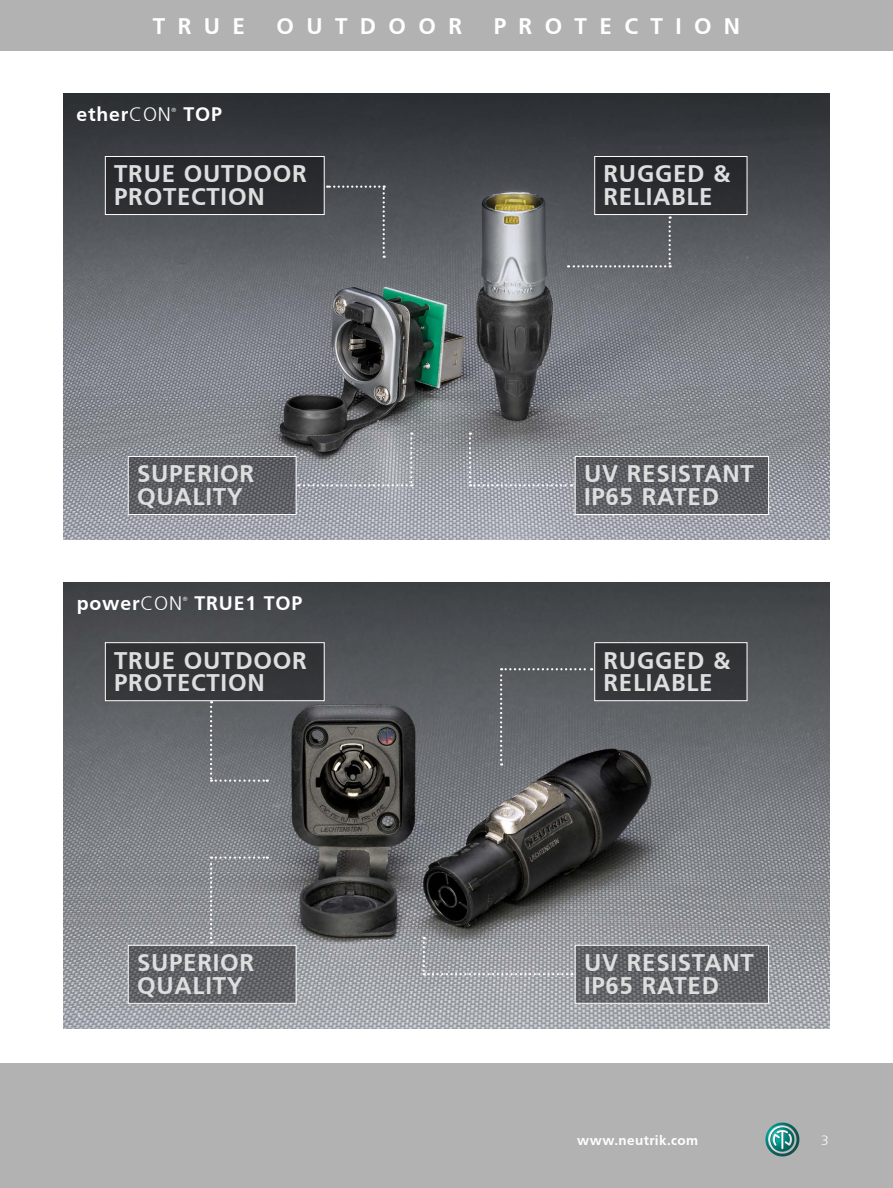
<style>
.page{position:relative;width:893px;height:1188px;background:#fff}
.page>*{position:absolute;margin:0;border:0;box-sizing:border-box;transform-origin:0 0}
.t1{font:700 24px/22.5px "Frutiger";letter-spacing:.03em;color:#dedede}
.t2{font:700 22.5px "Frutiger";letter-spacing:.55em;color:#fff}
.t3{font:700 19.5px "Frutiger";letter-spacing:.04em;color:#fff}
.t4{font:700 13.5px "Frutiger";letter-spacing:.025em;color:#fff}
.t5{font:300 13.5px "Frutiger";color:#fff}
.t6{font:300 6px "Frutiger";color:#fff}
.s1{font-weight:300}
</style>
<div class="page">
<div style="left:0;top:0;width:893px;height:51px;background:#b2b2b2"></div>
<div style="left:13px;top:1063px;width:880px;height:125px;background:#b2b2b2"></div>
<img style="left:765px;top:1123px;width:34px;height:33px">
<div style="left:0;top:1063px;width:13px;height:125px;background:#b2b2b2"></div>
<img style="left:64px;top:94px;width:765px;height:446px">
<img style="left:64px;top:583px;width:765px;height:446px">
<svg style="left:210px;top:701px;width:58px;height:81px;background:#6b6f73"></svg>
<svg style="left:210px;top:856px;width:58px;height:88px;background:#909397"></svg>
<svg style="left:500px;top:668px;width:92px;height:98px;background:#626569"></svg>
<svg style="left:423px;top:937px;width:149px;height:38px;background:#a1a3a8"></svg>
<div style="left:105px;top:643px;width:219px;height:58px;background:#323536"></div>
<div style="left:105px;top:642px;width:220px;height:59px;border:1px solid #fff"></div>
<div style="left:595px;top:643px;width:152px;height:58px;background:#333537"></div>
<div style="left:594px;top:642px;width:153px;height:59px;border:1px solid #fff"></div>
<svg style="left:130px;top:947px;width:164px;height:55px;background:#5f6164"></svg>
<div style="left:128px;top:945px;width:168px;height:59px;border:1px solid #fff"></div>
<svg style="left:577px;top:947px;width:190px;height:55px;background:#606265"></svg>
<div style="left:575px;top:945px;width:194px;height:59px;border:1px solid #fff"></div>
<svg style="left:327px;top:186px;width:58px;height:72px;background:#585a5f"></svg>
<svg style="left:568px;top:216px;width:103px;height:51px;background:#5e6166"></svg>
<svg style="left:298px;top:433px;width:114px;height:53px;background:#8e9095"></svg>
<svg style="left:469px;top:433px;width:103px;height:53px;background:#94969c"></svg>
<div style="left:105px;top:157px;width:219px;height:58px;background:#2a2c2f"></div>
<div style="left:105px;top:156px;width:220px;height:59px;border:1px solid #fff"></div>
<div style="left:595px;top:157px;width:152px;height:58px;background:#2a2c2f"></div>
<div style="left:594px;top:156px;width:153px;height:59px;border:1px solid #fff"></div>
<svg style="left:130px;top:458px;width:164px;height:55px;background:#5c5e63"></svg>
<div style="left:128px;top:456px;width:168px;height:59px;border:1px solid #fff"></div>
<svg style="left:577px;top:458px;width:190px;height:55px;background:#5c5e63"></svg>
<div style="left:575px;top:456px;width:194px;height:59px;border:1px solid #fff"></div>
<p class="t2" style="left:153px;top:13px;width:94px">TRUE</p>
<p class="t2" style="left:277px;top:13px;width:187px">OUTDOOR</p>
<p class="t2" style="left:494px;top:13px;width:248px">PROTECTION</p>
<p class="t3" style="left:77px;top:103px;width:96px">ether<span class="s1">CON</span></p>
<p class="t6" style="left:172px;top:106px;width:6px">®</p>
<p class="t3" style="left:183px;top:103px;width:40px">TOP</p>
<p class="t1" style="left:114px;top:163px;width:194px">TRUE OUTDOOR<br>PROTECTION</p>
<p class="t1" style="left:604px;top:163px;width:129px">RUGGED &amp;<br>RELIABLE</p>
<p class="t1" style="left:137px;top:463px;width:119px">SUPERIOR<br>QUALITY</p>
<p class="t1" style="left:584px;top:463px;width:171px">UV RESISTANT<br>IP65 RATED</p>
<p class="t3" style="left:77px;top:592px;width:107px">power<span class="s1">CON</span></p>
<p class="t6" style="left:183px;top:595px;width:6px">®</p>
<p class="t3" style="left:195px;top:592px;width:109px">TRUE1 TOP</p>
<p class="t1" style="left:114px;top:649px;width:194px">TRUE OUTDOOR<br>PROTECTION</p>
<p class="t1" style="left:604px;top:649px;width:129px">RUGGED &amp;<br>RELIABLE</p>
<p class="t1" style="left:137px;top:951px;width:119px">SUPERIOR<br>QUALITY</p>
<p class="t1" style="left:584px;top:951px;width:171px">UV RESISTANT<br>IP65 RATED</p>
<p class="t4" style="left:577px;top:1132px;width:123px">www.neutrik.com</p>
<p class="t5" style="left:821px;top:1132px;width:9px">3</p>
</div>
